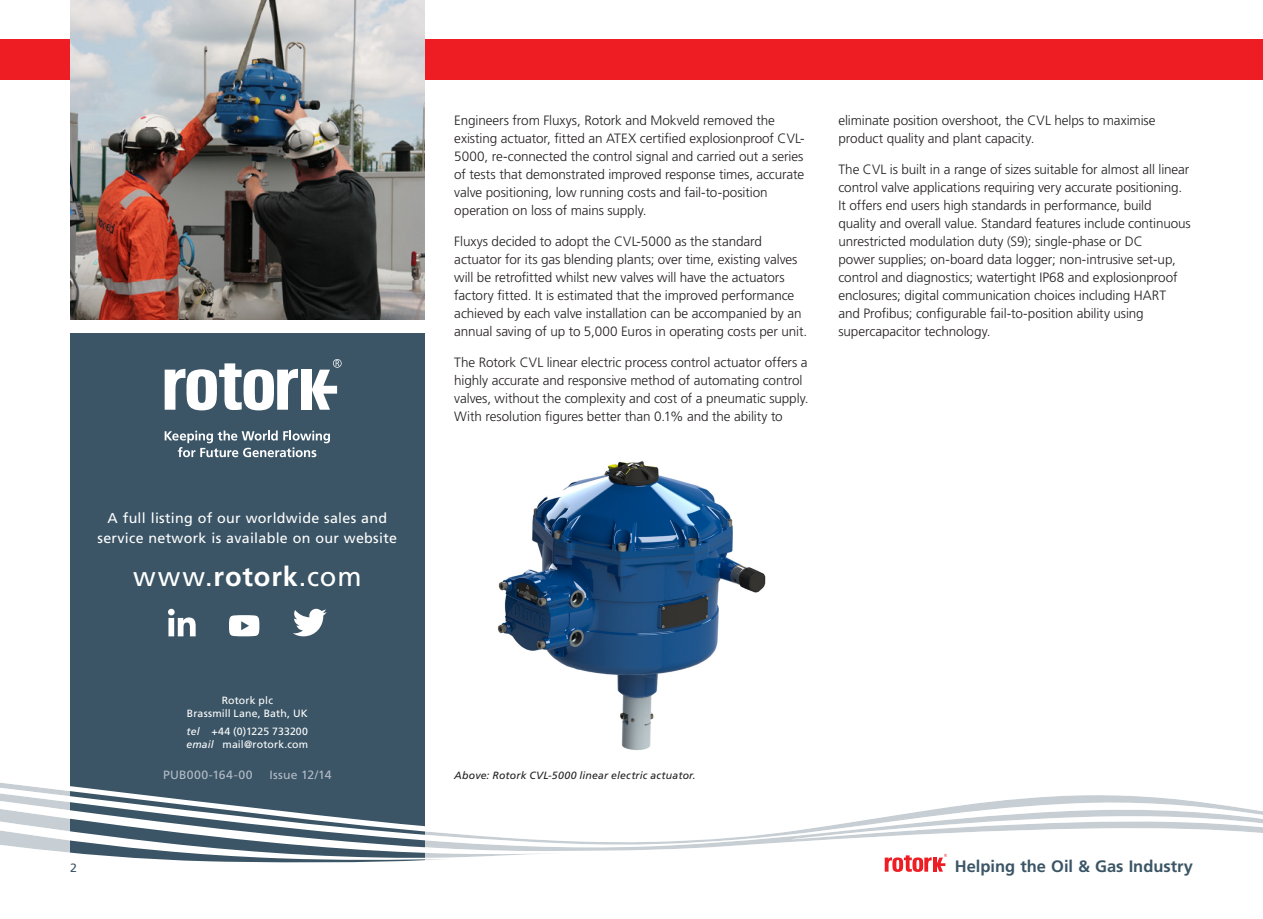
<style>
.page{position:relative;width:1263px;height:919px;background:#fff}
.page>*{position:absolute;margin:0;border:0;box-sizing:border-box;transform-origin:0 0}
.t1{font:27.15px "Frutiger LT Std";letter-spacing:.055em;color:#fff}
.t2{font:700 16.5px "Frutiger LT Std";color:#3b5566}
.t3{font:14.25px/19.5px "Frutiger LT Std";letter-spacing:.02em;color:#fff;text-align:center}
.Body_Text{font:300 13.5px/18px "Frutiger LT Std";letter-spacing:-.01em;color:#231f20}
.t4{font:12px "Frutiger LT Std";letter-spacing:.02em;color:#b2bbc6}
.t5{font:12px "Frutiger LT Std";color:#3b5566}
.Address_Panel{font:10.5px "Frutiger LT Std";letter-spacing:.015em;color:#fff}
.Captions{font:italic 10.5px "Frutiger LT Std";letter-spacing:.02em;color:#231f20}
.s1{font-weight:700}
.s2{font-style:italic}
</style>
<div class="page">
<div style="left:0;top:39px;width:1263px;height:41px;background:#ee1d23"></div>
<div style="left:70px;top:333px;width:354px;height:533px;background:#3b5566"></div>
<img style="left:70px;top:0;width:354px;height:319px">
<svg style="left:168px;top:608px;width:28px;height:28px"></svg>
<svg style="left:293px;top:608px;width:34px;height:28px"></svg>
<svg style="left:229px;top:615px;width:31px;height:21px"></svg>
<svg style="left:165px;top:430px;width:165px;height:27px"></svg>
<div style="left:301px;top:369px;width:10px;height:40px;background:#fff"></div>
<svg style="left:165px;top:363px;width:133px;height:48px"></svg>
<svg style="left:312px;top:359px;width:30px;height:50px"></svg>
<svg style="left:0;top:772px;width:1263px;height:100px"></svg>
<img style="left:497px;top:461px;width:269px;height:289px">
<svg style="left:881px;top:853px;width:66px;height:18px"></svg>
<p class="t3" style="left:98px;top:509px;width:301px">A full listing of our worldwide sales and service network is available on our website</p>
<p class="t1" style="left:133px;top:560px;width:230px">www.<span class="s1">rotork</span>.com</p>
<p class="t5" style="left:70px;top:860px;width:8px">2</p>
<p class="Address_Panel" style="left:222px;top:693px;width:53px">Rotork plc</p>
<p class="Address_Panel" style="left:187px;top:707px;width:122px">Brassmill Lane, Bath, UK</p>
<p class="Address_Panel" style="left:187px;top:725px;width:123px"><span class="s2">tel</span> +44 (0)1225 733200</p>
<p class="Address_Panel" style="left:186px;top:738px;width:123px"><span class="s2">email</span> mail@rotork.com</p>
<p class="t4" style="left:163px;top:767px;width:91px">PUB000-164-00</p>
<p class="t4" style="left:270px;top:767px;width:63px">Issue 12/14</p>
<p class="Body_Text" style="left:454px;top:111px;width:352px">Engineers from Fluxys, Rotork and Mokveld removed the existing actuator, fitted an ATEX certified explosionproof CVL-5000, re-connected the control signal and carried out a series of tests that demonstrated improved response times, accurate valve positioning, low running costs and fail-to-position operation on loss of mains supply.</p>
<p class="Body_Text" style="left:454px;top:232px;width:354px">Fluxys decided to adopt the CVL-5000 as the standard actuator for its gas blending plants; over time, existing valves will be retrofitted whilst new valves will have the actuators factory fitted. It is estimated that the improved performance achieved by each valve installation can be accompanied by an annual saving of up to 5,000 Euros in operating costs per unit.</p>
<p class="Body_Text" style="left:454px;top:353px;width:356px">The Rotork CVL linear electric process control actuator offers a highly accurate and responsive method of automating control valves, without the complexity and cost of a pneumatic supply.<br>With resolution figures better than 0.1% and the ability to</p>
<p class="Body_Text" style="left:838px;top:111px;width:319px">eliminate position overshoot, the CVL helps to maximise product quality and plant capacity.</p>
<p class="Body_Text" style="left:838px;top:160px;width:354px">The CVL is built in a range of sizes suitable for almost all linear control valve applications requiring very accurate positioning.<br>It offers end users high standards in performance, build quality and overall value. Standard features include continuous unrestricted modulation duty (S9); single-phase or DC<br>power supplies; on-board data logger; non-intrusive set-up, control and diagnostics; watertight IP68 and explosionproof enclosures; digital communication choices including HART and Profibus; configurable fail-to-position ability using supercapacitor technology.</p>
<p class="Captions" style="left:454px;top:768px;width:243px">Above: Rotork CVL-5000 linear electric actuator.</p>
<p class="t2" style="left:951px;top:856px;width:174px">Helping the XXXXXXX</p>
<p class="t2" style="left:955px;top:856px;width:239px">Helping the Oil &amp; Gas Industry</p>
</div>
